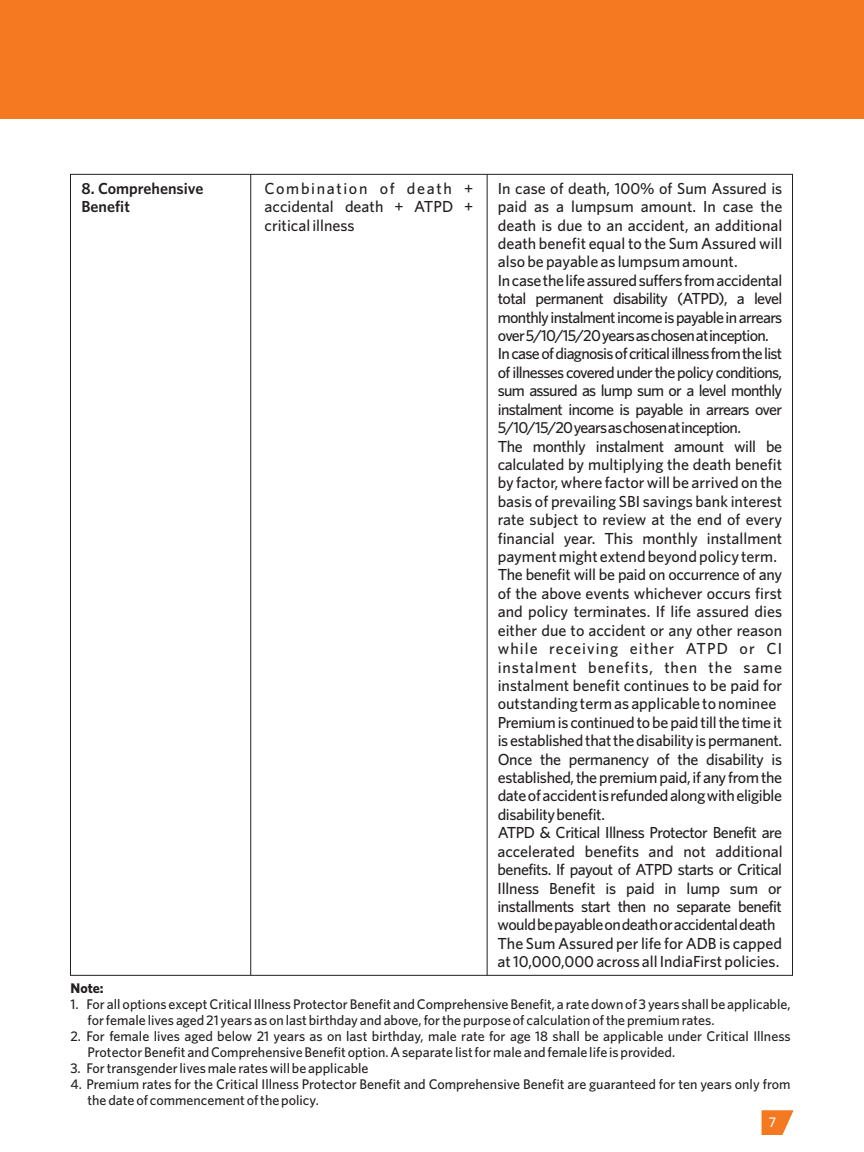
<style>
.page{position:relative;width:864px;height:1152px;background:#fff}
.page>*{position:absolute;margin:0;border:0;box-sizing:border-box;transform-origin:0 0}
.t1{font:500 16px/18.4px "Whitney";letter-spacing:-.015em;color:#231f20}
.t2{font:600 16px/18.4px "Whitney";color:#231f20}
.t3{font:500 14px/16.2px "Whitney";color:#231f20}
.t4{font:700 14px "Whitney";color:#231f20}
.t5{font:500 14px "Whitney";color:#fff}
</style>
<div class="page">
<div style="left:0;top:0;width:864px;height:119px;background:#f47920"></div>
<svg style="left:762px;top:1111px;width:31px;height:24px"></svg>
<hr style="left:487px;top:174px;width:1px;height:801px;background:#231f20">
<hr style="left:250px;top:174px;width:1px;height:801px;background:#231f20">
<p class="t2" style="left:81px;top:180px;width:124px">8. Comprehensive<br>Benefit</p>
<p class="t1" style="left:498px;top:180px;width:287px">In case of death, 100% of Sum Assured is paid as a lumpsum amount. In case the death is due to an accident, an additional death benefit equal to the Sum Assured will also be payable as lumpsum amount.<br>Incasethelifeassuredsuffersfromaccidental total permanent disability (ATPD), a level monthlyinstalmentincomeispayableinarrears over5/10/15/20yearsaschosenatinception.<br>Incaseofdiagnosisofcriticalillnessfromthelist of illnesses covered under the policy conditions, sum assured as lump sum or a level monthly instalment income is payable in arrears over 5/10/15/20yearsaschosenatinception.<br>The monthly instalment amount will be calculated by multiplying the death benefit by factor, where factor will be arrived on the basis of prevailing SBI savings bank interest rate subject to review at the end of every financial year. This monthly installment payment might extend beyond policy term.<br>The benefit will be paid on occurrence of any of the above events whichever occurs first and policy terminates. If life assured dies either due to accident or any other reason while receiving either ATPD or CI instalment benefits, then the same instalment benefit continues to be paid for outstanding term as applicable to nominee Premiumis continuedtobepaidtillthe time it isestablishedthatthedisabilityispermanent.<br>Once the permanency of the disability is established,thepremiumpaid,ifanyfromthe dateofaccidentisrefundedalongwitheligible disabilitybenefit.<br>ATPD &amp; Critical Illness Protector Benefit are accelerated benefits and not additional benefits. If payout of ATPD starts or Critical Illness Benefit is paid in lump sum or installments start then no separate benefit wouldbepayableondeathoraccidentaldeath The Sum Assured per life for ADB is capped at 10,000,000 across all IndiaFirst policies.</p>
<p class="t1" style="left:265px;top:180px;width:210px;text-align:justify">Combination of death + accidental death + ATPD + critical illness</p>
<p class="t4" style="left:70px;top:983px;width:35px">Note:</p>
<p class="t3" style="left:87px;top:997px;width:705px;text-indent:-17px">1. For all options except Critical Illness Protector Benefit and Comprehensive Benefit, a rate down of 3 years shall be applicable, for female lives aged 21 years as on last birthday and above, for the purpose of calculation of the premium rates.</p>
<p class="t3" style="left:87px;top:1029px;width:705px;text-indent:-17px">2. For female lives aged below 21 years as on last birthday, male rate for age 18 shall be applicable under Critical Illness<br>Protector Benefit and Comprehensive Benefit option. A separate list for male and female life is provided.</p>
<p class="t3" style="left:70px;top:1061px;width:300px">3. For transgender lives male rates will be applicable</p>
<p class="t3" style="left:87px;top:1078px;width:705px;text-indent:-17px">4. Premium rates for the Critical Illness Protector Benefit and Comprehensive Benefit are guaranteed for ten years only from the date of commencement of the policy.</p>
<p class="t5" style="left:769px;top:1117px;width:9px">7</p>
</div>
